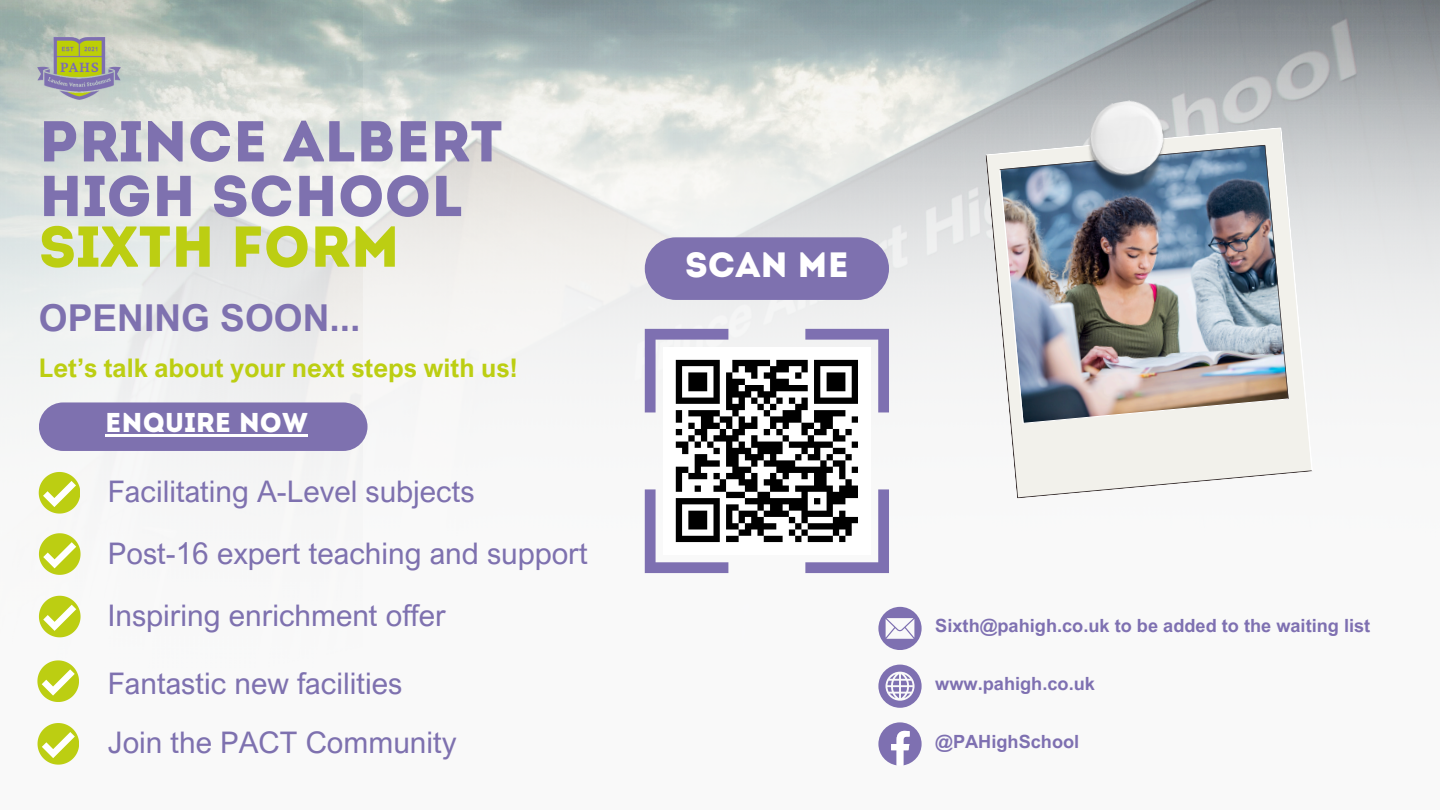
<style>
.page{position:relative;width:1440px;height:810px;background:#fff}
.page>*{position:absolute;margin:0;border:0;box-sizing:border-box;transform-origin:0 0}
.t1{font:57.5px/54.6px "Intro";color:#7e71af}
.t2{font:57.5px "Intro";color:#bcce12}
.t3{font:700 37.1px "Arial MT Pro";color:#7e71af}
.t4{font:35.1px "Intro";color:#fff}
.t5{font:29.8px "Arial Nova";color:#7e71af}
.t6{font:27.2px "Intro";color:#fff}
.t7{font:700 25.7px "Arial Nova";color:#bcce12}
.t8{font:700 18.2px "Arial MT Pro";color:#7e70b1}
</style>
<div class="page">
<img style="left:0;top:0;width:363px;height:765px">
<img style="left:363px;top:0;width:1077px;height:766px">
<svg style="left:986px;top:471px;width:327px;height:27px"></svg>
<img style="left:986px;top:127px;width:327px;height:344px">
<img style="left:1077px;top:95px;width:99px;height:108px">
<svg style="left:878px;top:722px;width:43px;height:43px"></svg>
<svg style="left:878px;top:665px;width:43px;height:43px"></svg>
<svg style="left:878px;top:607px;width:43px;height:43px"></svg>
<svg style="left:39px;top:472px;width:41px;height:41px"></svg>
<svg style="left:39px;top:596px;width:41px;height:41px"></svg>
<img style="left:38px;top:37px;width:82px;height:63px">
<svg style="left:39px;top:533px;width:41px;height:42px"></svg>
<svg style="left:38px;top:723px;width:41px;height:41px"></svg>
<svg style="left:37px;top:660px;width:42px;height:42px"></svg>
<div style="left:39px;top:402px;width:328px;height:49px;background:#7e71af;border-radius:24px"></div>
<hr style="left:105px;top:434px;width:203px;height:2px;background:#fff">
<div style="left:645px;top:237px;width:244px;height:63px;background:#7e71af;border-radius:31px"></div>
<svg style="left:645px;top:329px;width:244px;height:244px"></svg>
<p class="t1" style="left:39px;top:120px;width:465px">PRINCE ALBERT<br>HIGH SCHOOL</p>
<p class="t2" style="left:39px;top:224px;width:363px">SIXTH FORM</p>
<p class="t3" style="left:39px;top:304px;width:323px">OPENING SOON...</p>
<p class="t7" style="left:39px;top:351px;width:481px">Let’s talk about your next steps with us!</p>
<p class="t6" style="left:105px;top:412px;width:204px">ENQUIRE NOW</p>
<h3 class="t5" style="left:108px;top:473px;width:368px">Facilitating A-Level subjects</h3>
<p class="t5" style="left:108px;top:534px;width:481px">Post-16 expert teaching and support</p>
<p class="t5" style="left:108px;top:597px;width:339px">Inspiring enrichment offer</p>
<p class="t5" style="left:108px;top:665px;width:296px">Fantastic new facilities</p>
<p class="t5" style="left:108px;top:724px;width:350px">Join the PACT Community</p>
<p class="t4" style="left:685px;top:251px;width:165px">SCAN ME</p>
<p class="t8" style="left:935px;top:619px;width:437px">Sixth@pahigh.co.uk to be added to the waiting list</p>
<p class="t8" style="left:935px;top:677px;width:161px">www.pahigh.co.uk</p>
<p class="t8" style="left:935px;top:735px;width:146px">@PAHighSchool</p>
</div>
